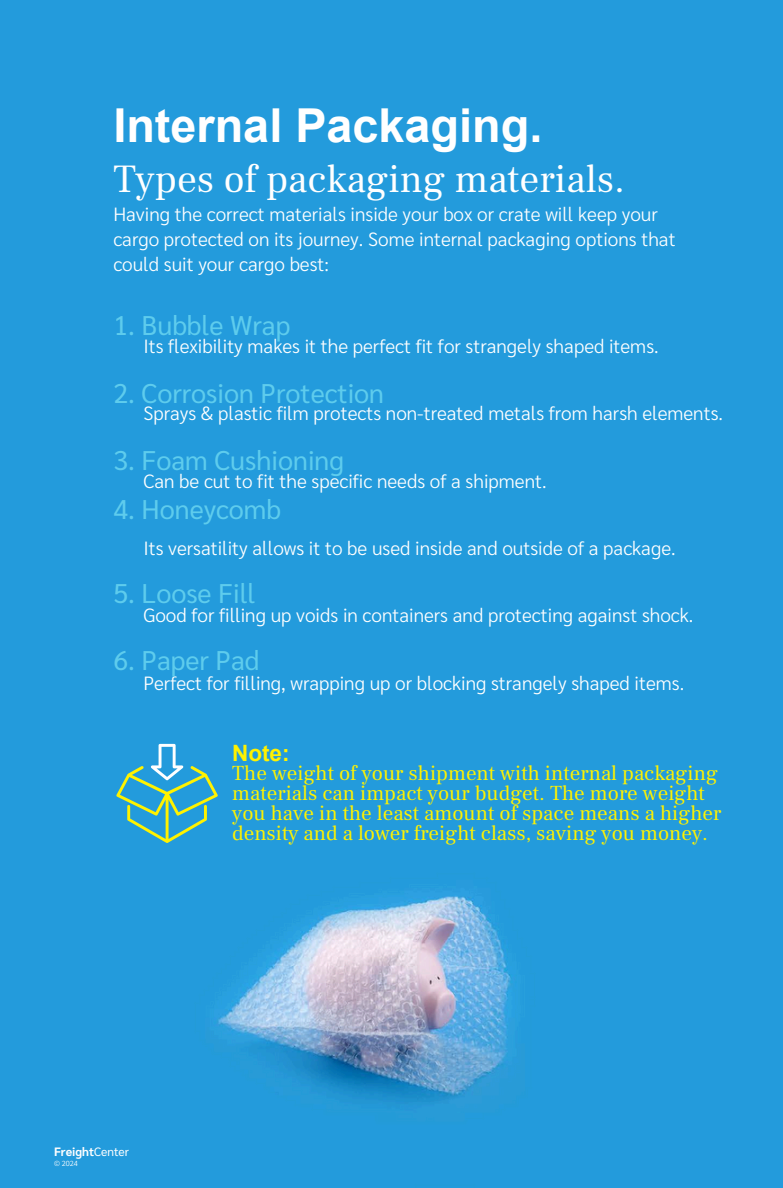
<style>
.page{position:relative;width:783px;height:1188px;background:#239bdc}
.page>*{position:absolute;margin:0;border:0;box-sizing:border-box;transform-origin:0 0}
.t1{font:700 46.8px "Arial";color:#fff}
.t2{font:39.3px "Frank Ruhl Libre";color:#fff}
.t3{font:27px "Sarabun";color:#5ecced}
.t4{font:700 22.5px "Arial";color:#fff200}
.t5{font:21px/20.2px "Frank Ruhl Libre";color:#fff200}
.t6{font:300 19.2px/24.8px "Sarabun";color:#fff}
.t7{font:700 12px "Sarabun";color:#fff}
.t8{font:300 7.35px "Sarabun";color:#fff}
.s1{font-weight:400}
</style>
<div class="page">
<svg style="left:116px;top:744px;width:102px;height:99px;background:#46a9c0"></svg>
<p class="t1" style="left:113px;top:100px;width:431px">Internal Packaging.</p>
<p class="t2" style="left:113px;top:154px;width:513px">Types of packaging materials.</p>
<p class="t6" style="left:113px;top:201px;width:564px">Having the correct materials inside your box or crate will keep your cargo protected on its journey. Some internal packaging options that could suit your cargo best:</p>
<h4 class="t3" style="left:113px;top:306px;width:179px">1. Bubble Wrap</h4>
<h4 class="t6" style="left:143px;top:333px;width:517px">Its flexibility makes it the perfect fit for strangely shaped items.</h4>
<h1 class="t3" style="left:113px;top:374px;width:272px">2. Corrosion Protection</h1>
<h1 class="t6" style="left:143px;top:400px;width:581px">Sprays &amp; plastic film protects non-treated metals from harsh elements.</h1>
<h4 class="t3" style="left:113px;top:441px;width:232px">3. Foam Cushioning</h4>
<h1 class="t3" style="left:113px;top:490px;width:169px">4. Honeycomb</h1>
<p class="t6" style="left:143px;top:468px;width:405px">Can be cut to fit the specific needs of a shipment.</p>
<p class="t6" style="left:143px;top:534px;width:534px">Its versatility allows it to be used inside and outside of a package.</p>
<h4 class="t3" style="left:113px;top:574px;width:144px">5. Loose Fill</h4>
<h4 class="t6" style="left:143px;top:602px;width:552px">Good for filling up voids in containers and protecting against shock.</h4>
<h1 class="t3" style="left:113px;top:641px;width:148px">6. Paper Pad</h1>
<h1 class="t6" style="left:143px;top:669px;width:542px">Perfect for filling, wrapping up or blocking strangely shaped items.</h1>
<h2 class="t4" style="left:232px;top:741px;width:59px">Note:</h2>
<h4 class="t5" style="left:232px;top:763px;width:491px">The weight of your shipment with internal packaging materials can impact your budget. The more weight you have in the least amount of space means a higher density and a lower freight class, saving you money.</h4>
<h3 class="t7" style="left:54px;top:1143px;width:77px">Freight<span class="s1">Center</span></h3>
<p class="t8" style="left:54px;top:1158px;width:25px">© 2024</p>
</div>
